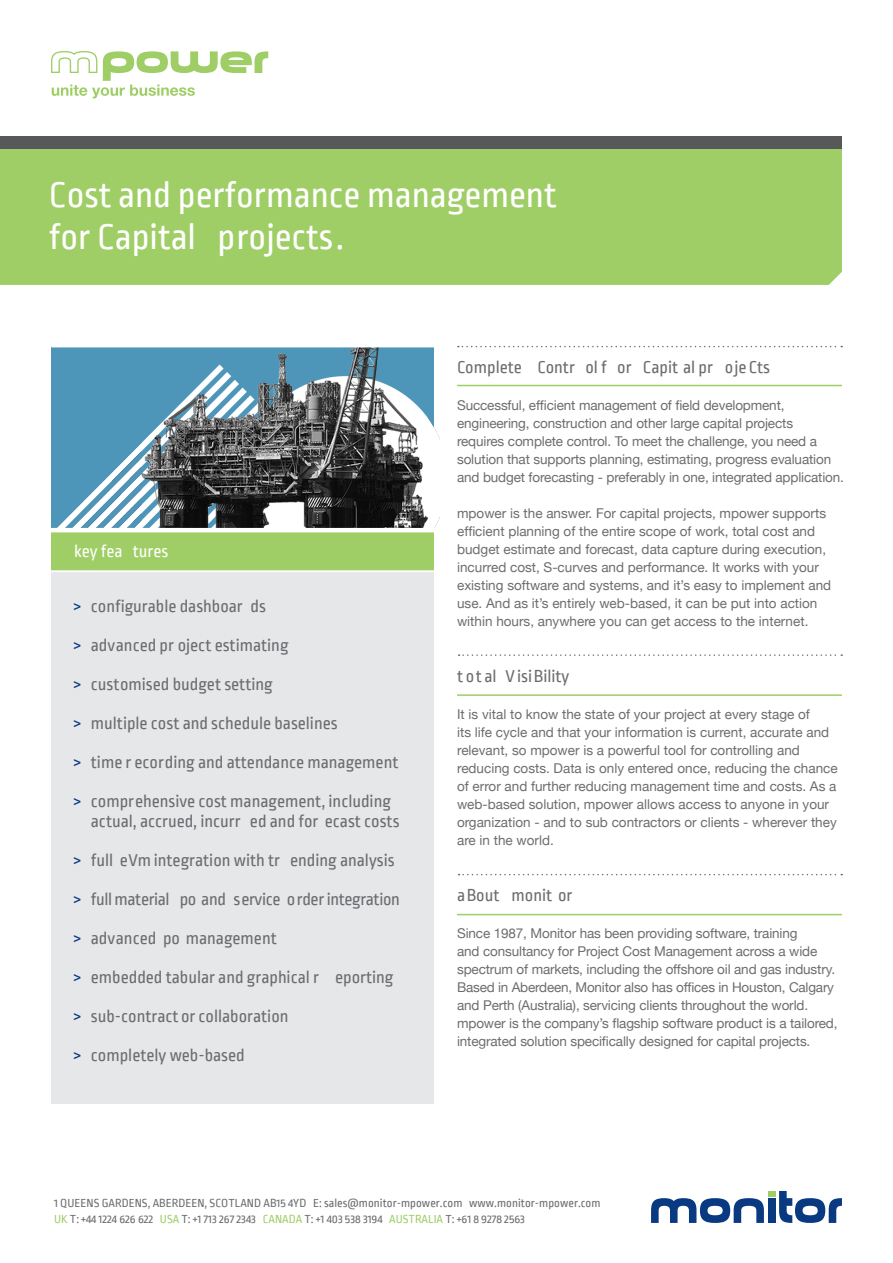
<style>
.page{position:relative;width:893px;height:1263px;background:#fff}
.page>*{position:absolute;margin:0;border:0;box-sizing:border-box;transform-origin:0 0}
.t1{font:37.5px/42px "Ropa Sans";color:#fff}
.t2{font:18px/39px "Ropa Sans";color:#6c6d70}
.t3{font:18px "Ropa Sans";color:#fff}
.t4{font:13.5px/18px "Helvetica Neue";color:#6c6d70}
.t5{font:12.3px/15.9px "Ropa Sans";letter-spacing:.005em;color:#6c6d70}
.s1{color:#083981}
.s2{color:#9fce66}
</style>
<div class="page">
<div style="left:51px;top:572px;width:383px;height:532px;background:#e6e7e9"></div>
<img style="left:56px;top:347px;width:383px;height:181px">
<div style="left:51px;top:533px;width:383px;height:38px;background:#9fce66"></div>
<hr style="left:51px;top:570px;width:384px;height:2px;background:#fff">
<div style="left:0;top:149px;width:842px;height:136px;background:#9fce66"></div>
<svg style="left:651px;top:1191px;width:191px;height:32px"></svg>
<div style="left:0;top:136px;width:842px;height:13px;background:#57585a"></div>
<svg style="left:458px;top:346px;width:384px;height:1px"></svg>
<hr style="left:457px;top:385px;width:385px;height:1px;background:#9fce66">
<svg style="left:459px;top:654px;width:383px;height:2px"></svg>
<hr style="left:457px;top:694px;width:385px;height:2px;background:#9fce66">
<svg style="left:51px;top:51px;width:217px;height:47px"></svg>
<svg style="left:459px;top:874px;width:383px;height:1px"></svg>
<hr style="left:457px;top:914px;width:385px;height:1px;background:#9fce66">
<h1 class="t1" style="left:49px;top:174px;width:509px">Cost and performance management for Capital P rojects.</h1>
<h2 class="t3" style="left:74px;top:542px;width:96px">key fea tures</h2>
<h2 class="t2" style="left:74px;top:587px;width:326px"><span class="s1">&gt;</span> configurable dashboar ds<br><span class="s1">&gt;</span> advanced pr oject estimating<br><span class="s1">&gt;</span> customised budget setting<br><span class="s1">&gt;</span> multiple cost and schedule baselines<br><span class="s1">&gt;</span> time r ecording and attendance management <span class="s1">&gt;</span> comprehensive cost management, including</h2>
<p class="t2" style="left:74px;top:802px;width:328px;text-indent:17px">actual, accrued, incurr ed and for ecast costs <span class="s1">&gt;</span> full EVM integration with tr ending analysis <span class="s1">&gt;</span> full material PO and Service O rder integration <span class="s1">&gt;</span> advanced PO management<br><span class="s1">&gt;</span> embedded tabular and graphical r eporting <span class="s1">&gt;</span> sub-contract or collaboration<br><span class="s1">&gt;</span> completely web-based</p>
<h2 class="t2" style="left:457px;top:348px;width:315px">Complete contr ol f or capit al pr oje cts</h2>
<p class="t4" style="left:457px;top:396px;width:388px">Successful, efficient management of field development, engineering, construction and other large capital projects<br>requires complete control. To meet the challenge, you need a solution that supports planning, estimating, progress evaluation and budget forecasting - preferably in one, integrated application.</p>
<p class="t4" style="left:457px;top:504px;width:376px">mpower is the answer. For capital projects, mpower supports efficient planning of the entire scope of work, total cost and budget estimate and forecast, data capture during execution, incurred cost, S-curves and performance. It works with your existing software and systems, and it’s easy to implement and use. And as it’s entirely web-based, it can be put into action within hours, anywhere you can get access to the internet.</p>
<h2 class="t2" style="left:457px;top:657px;width:9px">TOTAL</h2>
<h2 class="t2" style="left:505px;top:657px;width:44px">VISI BILITY</h2>
<p class="t4" style="left:457px;top:705px;width:382px">It is vital to know the state of your project at every stage of<br>its life cycle and that your information is current, accurate and relevant, so mpower is a powerful tool for controlling and reducing costs. Data is only entered once, reducing the chance of error and further reducing management time and costs. As a web-based solution, mpower allows access to anyone in your organization - and to sub contractors or clients - wherever they are in the world.</p>
<h2 class="t2" style="left:457px;top:876px;width:28px">ABOUT</h2>
<h2 class="t2" style="left:512px;top:876px;width:10px">MONITOR</h2>
<p class="t4" style="left:457px;top:924px;width:382px">Since 1987, Monitor has been providing software, training<br>and consultancy for Project Cost Management across a wide spectrum of markets, including the offshore oil and gas industry.<br>Based in Aberdeen, Monitor also has offices in Houston, Calgary and Perth (Australia), servicing clients throughout the world. mpower is the company’s flagship software product is a tailored, integrated solution specifically designed for capital projects.</p>
<p class="t5" style="left:54px;top:1195px;width:548px">1 QUEENS GARDENS, ABERDEEN, SCOTLAND AB15 4YD E: sales@monitor-mpower.com www.monitor-mpower.com<br><span class="s2">UK</span> T: +44 1224 626 622 <span class="s2">USA</span> T: +1 713 267 2343 <span class="s2">CANADA</span> T: +1 403 538 3194 <span class="s2">AUSTRALIA</span> T: +61 8 9278 2563</p>
</div>
